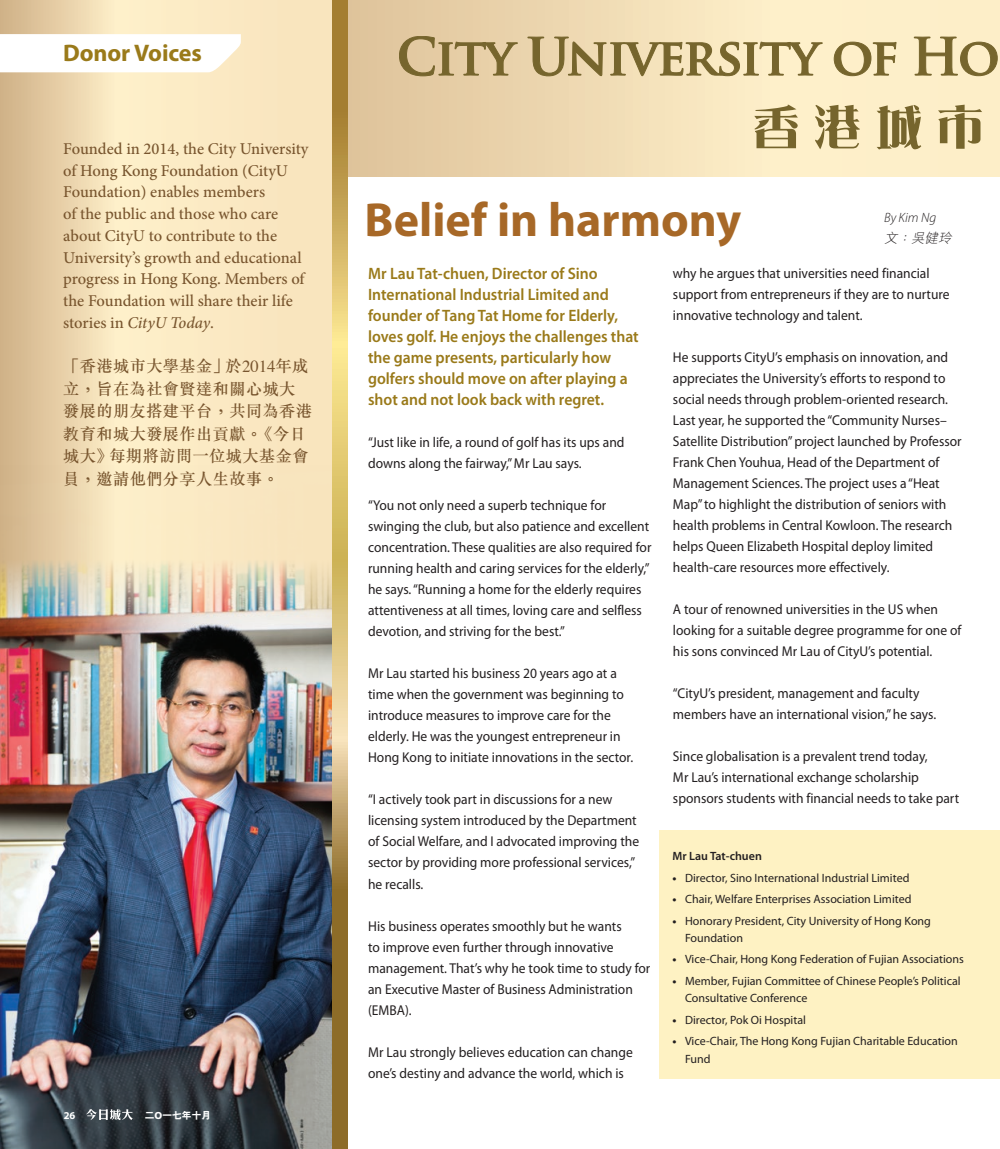
<style>
.page{position:relative;width:1000px;height:1149px;background:#fff}
.page>*{position:absolute;margin:0;border:0;box-sizing:border-box;transform-origin:0 0}
.story_head_eng{font:700 48px "Myriad Pro";color:#a76827}
.t1{font:700 24px "Myriad Pro";letter-spacing:-.005em;color:#9a7a1a}
.Lead_stories_eng{font:500 16.5px/21.8px "Minion Pro";letter-spacing:-.005em;color:#78552e}
.Lead_stories_eng-2{font:600 16.5px/21px "Myriad Pro";color:#9a7a1a;scale:.95 1}
.Lead_stories_eng-3{font:500 16.2px/22.5px "M Sung HK";letter-spacing:.025em;color:#78552e}
.body_eng{font:14.25px/21px "Myriad Pro";color:#231f20;scale:.95 1}
.by_line_eng{font:italic 300 13.5px "Myriad Pro";letter-spacing:.005em;color:#231f20}
.by_line_eng-2{font:italic 300 13.5px "M Hei HK";color:#231f20}
.body_eng-2{font:12px/17.2px "Myriad Pro";color:#231f20}
.body_eng-3{font:600 12px "Myriad Pro";color:#231f20}
.t2{font:700 10.5px "Myriad Pro";color:#fff}
.t3{font:800 9.75px "M Hei HK";color:#fff}
.s1{font-style:italic}
.s2{font-family:"Times";font-weight:400;font-size:16.8px}
.s3{font-weight:700}
</style>
<div class="page">
<svg style="left:347px;top:0;width:652px;height:176px;background:#f1deb7"></svg>
<svg style="left:399px;top:36px;width:118px;height:40px;background:#c3ac80"></svg>
<svg style="left:527px;top:36px;width:295px;height:40px;background:#cab98c"></svg>
<svg style="left:833px;top:42px;width:63px;height:34px;background:#c5b588"></svg>
<svg style="left:913px;top:36px;width:84px;height:40px;background:#cabb8e"></svg>
<svg style="left:754px;top:105px;width:43px;height:43px;background:#bfaf81"></svg>
<svg style="left:814px;top:105px;width:45px;height:44px;background:#bcad7e"></svg>
<svg style="left:876px;top:105px;width:45px;height:44px;background:#ab9c6b"></svg>
<svg style="left:937px;top:105px;width:44px;height:44px;background:#c1b183"></svg>
<svg style="left:0;top:0;width:333px;height:465px;background:#f3e0b9"></svg>
<svg style="left:0;top:34px;width:241px;height:38px"></svg>
<img style="left:0;top:465px;width:333px;height:683px">
<svg style="left:333px;top:0;width:14px;height:1148px;background:#c1a35a"></svg>
<div style="left:659px;top:829px;width:340px;height:248px;background:#fef2c3"></div>
<svg style="left:86px;top:1108px;width:47px;height:11px"></svg>
<p class="t1" style="left:63px;top:37px;width:140px">Donor Voices</p>
<p class="Lead_stories_eng" style="left:63px;top:138px;width:247px">Founded in 2014, the City University of Hong Kong Foundation (CityU<br>Foundation) enables members<br>of the public and those who care about CityU to contribute to the<br>University’s growth and educational progress in Hong Kong. Members of the Foundation will share their life stories in <span class="s1">CityU Today</span>.</p>
<p class="Lead_stories_eng-3" style="left:63px;top:354px;width:250px">「香港城市大學基金」於<span class="s2">2014</span>年成立，旨在為社會賢達和關心城大發展的朋友搭建平台，共同為香港教育和城大發展作出貢獻。《今日城大》每期將訪問一位城大基金會員，邀請他們分享人生故事。</p>
<p class="t2" style="left:64px;top:1108px;width:13px">26</p>
<p class="t3" style="left:145px;top:1108px;width:68px">二O一七年十月</p>
<p class="story_head_eng" style="left:364px;top:188px;width:378px">Belief in harmony</p>
<p class="by_line_eng" style="left:883px;top:209px;width:54px">By Kim Ng</p>
<p class="by_line_eng-2" style="left:883px;top:229px;width:73px">文：吳健玲</p>
<p class="Lead_stories_eng-2" style="left:368px;top:262px;width:286px">Mr Lau Tat-chuen, Director of Sino International Industrial Limited and founder of Tang Tat Home for Elderly, loves golf. He enjoys the challenges that the game presents, particularly how golfers should move on after playing a shot and not look back with regret.</p>
<p class="body_eng" style="left:368px;top:431px;width:271px">“Just like in life, a round of golf has its ups and downs along the fairway,” Mr Lau says.</p>
<p class="body_eng" style="left:368px;top:494px;width:300px">“You not only need a superb technique for swinging the club, but also patience and excellent concentration. These qualities are also required for running health and caring services for the elderly,” he says. “Running a home for the elderly requires attentiveness at all times, loving care and selfless devotion, and striving for the best.”</p>
<p class="body_eng" style="left:368px;top:662px;width:280px">Mr Lau started his business 20 years ago at a time when the government was beginning to introduce measures to improve care for the elderly. He was the youngest entrepreneur in Hong Kong to initiate innovations in the sector.</p>
<p class="body_eng" style="left:368px;top:788px;width:287px">“I actively took part in discussions for a new licensing system introduced by the Department of Social Welfare, and I advocated improving the sector by providing more professional services,” he recalls.</p>
<p class="body_eng" style="left:368px;top:914px;width:298px">His business operates smoothly but he wants<br>to improve even further through innovative management. That’s why he took time to study for an Executive Master of Business Administration (EMBA).</p>
<p class="body_eng" style="left:368px;top:1040px;width:280px">Mr Lau strongly believes education can change one’s destiny and advance the world, which is</p>
<p class="body_eng" style="left:672px;top:262px;width:293px">why he argues that universities need financial support from entrepreneurs if they are to nurture innovative technology and talent.</p>
<p class="body_eng" style="left:672px;top:346px;width:305px">He supports CityU’s emphasis on innovation, and appreciates the University’s efforts to respond to social needs through problem-oriented research.<br>Last year, he supported the “Community Nurses– Satellite Distribution” project launched by Professor Frank Chen Youhua, Head of the Department of Management Sciences. The project uses a “Heat Map” to highlight the distribution of seniors with health problems in Central Kowloon. The research helps Queen Elizabeth Hospital deploy limited health-care resources more effectively.</p>
<p class="body_eng" style="left:672px;top:598px;width:305px">A tour of renowned universities in the US when looking for a suitable degree programme for one of his sons convinced Mr Lau of CityU’s potential.</p>
<p class="body_eng" style="left:672px;top:682px;width:278px">“CityU’s president, management and faculty members have an international vision,” he says.</p>
<p class="body_eng" style="left:672px;top:745px;width:303px">Since globalisation is a prevalent trend today,<br>Mr Lau’s international exchange scholarship sponsors students with financial needs to take part</p>
<p class="body_eng-3" style="left:672px;top:848px;width:91px">Mr Lau Tat-chuen</p>
<p class="body_eng-2" style="left:672px;top:868px;width:238px"><span class="s3">•</span> Director, Sino International Industrial Limited</p>
<p class="body_eng-2" style="left:672px;top:890px;width:240px"><span class="s3">•</span> Chair, Welfare Enterprises Association Limited</p>
<p class="body_eng-2" style="left:685px;top:911px;width:247px;text-indent:-13px"><span class="s3">•</span> Honorary President, City University of Hong Kong<br>Foundation</p>
<p class="body_eng-2" style="left:672px;top:950px;width:293px"><span class="s3">•</span> Vice-Chair, Hong Kong Federation of Fujian Associations</p>
<p class="body_eng-2" style="left:685px;top:971px;width:277px;text-indent:-13px"><span class="s3">•</span> Member, Fujian Committee of Chinese People’s Political<br>Consultative Conference</p>
<p class="body_eng-2" style="left:672px;top:1010px;width:135px"><span class="s3">•</span> Director, Pok Oi Hospital</p>
<p class="body_eng-2" style="left:685px;top:1032px;width:274px;text-indent:-13px"><span class="s3">•</span> Vice-Chair, The Hong Kong Fujian Charitable Education<br>Fund</p>
</div>
